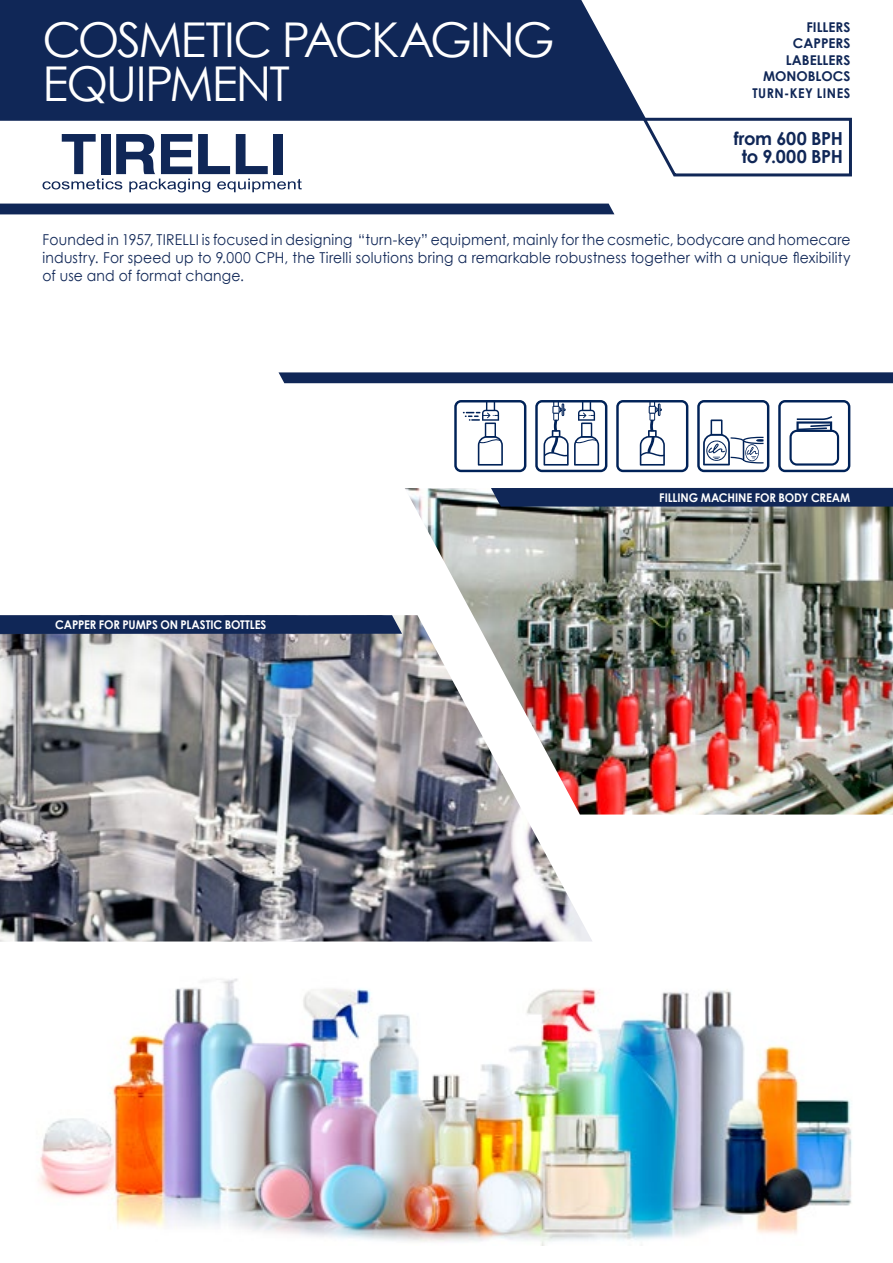
<style>
.page{position:relative;width:893px;height:1263px;background:#fff}
.page>*{position:absolute;margin:0;border:0;box-sizing:border-box;transform-origin:0 0}
.t1{font:48px/43.2px "Century Gothic";letter-spacing:-.04em;color:#fff}
.t2{font:700 18px/18.6px "Century Gothic";letter-spacing:-.015em;color:#102757;text-align:center}
.t3{font:15px/18px "Century Gothic";letter-spacing:.01em;color:#102757;text-align:justify;scale:.93 1}
.t4{font:700 13.5px/16.5px "Century Gothic";color:#102757;text-align:right}
.t5{font:700 12px "Century Gothic";letter-spacing:-.01em;color:#fff;scale:.94 1}
</style>
<div class="page">
<img style="left:0;top:615px;width:593px;height:326px">
<div style="left:0;top:0;width:644px;height:121px;background:#102757"></div>
<img style="left:38px;top:978px;width:815px;height:268px">
<div style="left:0;top:204px;width:614px;height:10px;background:#102757"></div>
<svg style="left:778px;top:400px;width:72px;height:72px"></svg>
<svg style="left:0;top:615px;width:402px;height:19px;background:#152b5a"></svg>
<img style="left:405px;top:488px;width:488px;height:326px">
<div style="left:491px;top:488px;width:402px;height:19px;background:#102757"></div>
<svg style="left:640px;top:115px;width:212px;height:62px"></svg>
<svg style="left:279px;top:372px;width:614px;height:11px;background:#192f5d"></svg>
<svg style="left:454px;top:400px;width:72px;height:72px"></svg>
<svg style="left:535px;top:400px;width:72px;height:72px"></svg>
<svg style="left:616px;top:400px;width:72px;height:72px"></svg>
<svg style="left:697px;top:400px;width:72px;height:72px"></svg>
<svg style="left:43px;top:134px;width:259px;height:58px"></svg>
<h1 class="t1" style="left:43px;top:18px;width:514px">COSMETIC PACKAGING<br>EQUIPMENT</h1>
<p class="t4" style="left:752px;top:18px;width:99px">FILLERS<br>CAPPERS<br>LABELLERS<br>MONOBLOCS<br>TURN-KEY LINES</p>
<p class="t2" style="left:734px;top:128px;width:111px">from 600 BPH to 9.000 BPH</p>
<p class="t3" style="left:43px;top:230px;width:870px">Founded in 1957, TIRELLI is focused in designing “turn-key” equipment, mainly for the cosmetic, bodycare and homecare industry. For speed up to 9.000 CPH, the Tirelli solutions bring a remarkable robustness together with a unique flexibility of use and of format change.</p>
<p class="t5" style="left:55px;top:615px;width:226px">CAPPER FOR PUMPS ON PLASTIC BOTTLES</p>
<p class="t5" style="left:659px;top:488px;width:205px">FILLING MACHINE FOR BODY CREAM</p>
</div>
